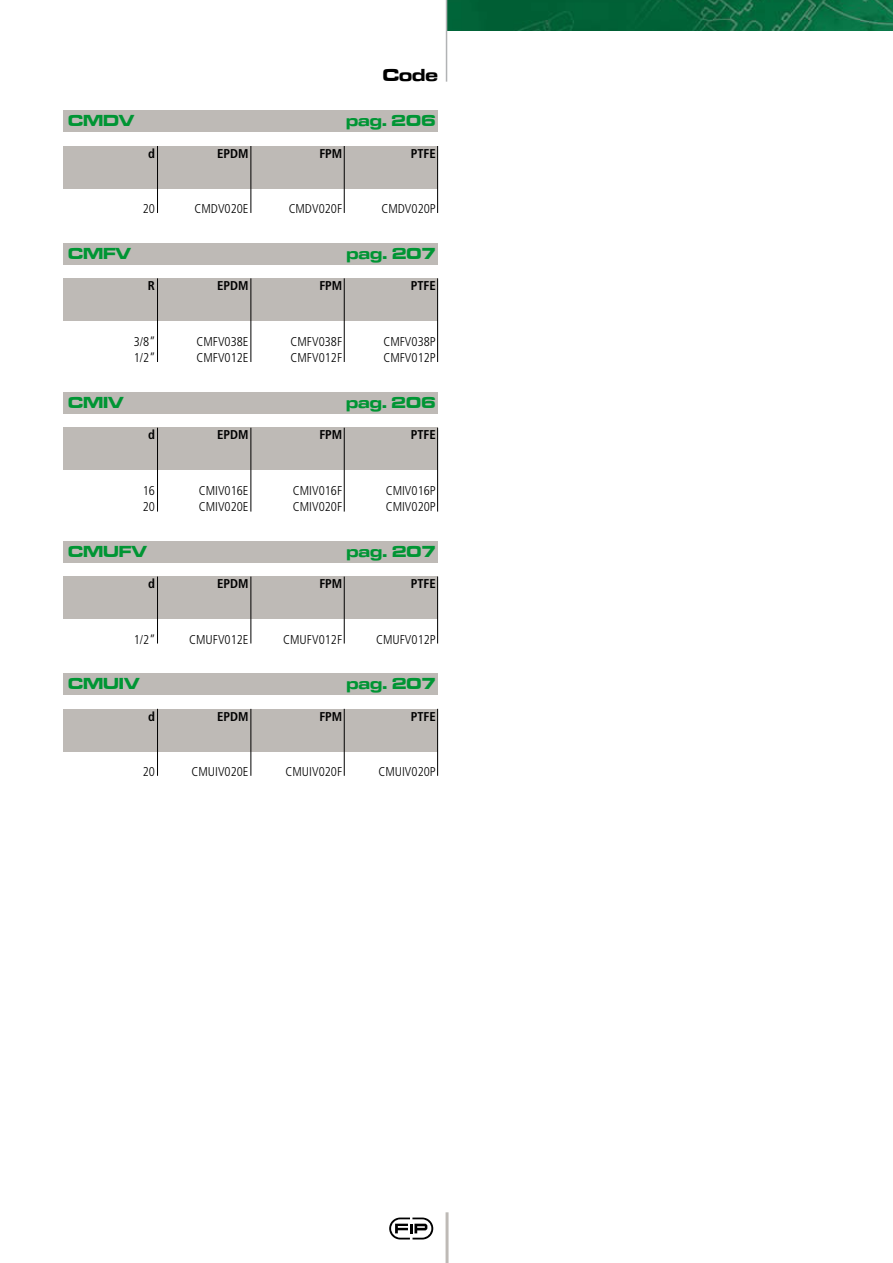
<style>
.page{position:relative;width:893px;height:1263px;background:#fff}
.page>*{position:absolute;margin:0;border:0;box-sizing:border-box;transform-origin:0 0}
.t1{font:18px "Microgramma D Bold Exte";color:#000}
.t2{font:16.5px "Microgramma D Bold Exte";color:#009534}
.t3{font:300 condensed 12.75px/16.5px "Frutiger";color:#000}
.t4{font:700 condensed 12.75px "Frutiger";color:#000}
</style>
<div class="page">
<hr style="left:446px;top:1212px;width:3px;height:51px;background:#bebab6">
<svg style="left:389px;top:1217px;width:44px;height:22px"></svg>
<img style="left:447px;top:0;width:446px;height:30px">
<hr style="left:446px;top:0;width:1px;height:82px;background:#b1b3b4">
<div style="left:64px;top:111px;width:374px;height:21px;background:#bebab6"></div>
<div style="left:64px;top:146px;width:374px;height:43px;background:#bebab6"></div>
<hr style="left:157px;top:146px;width:1px;height:67px;background:#000">
<hr style="left:250px;top:146px;width:1px;height:67px;background:#000">
<hr style="left:344px;top:146px;width:1px;height:67px;background:#000">
<hr style="left:437px;top:146px;width:1px;height:67px;background:#000">
<div style="left:64px;top:541px;width:374px;height:21px;background:#bebab6"></div>
<div style="left:64px;top:576px;width:374px;height:43px;background:#bebab6"></div>
<hr style="left:157px;top:576px;width:1px;height:67px;background:#000">
<hr style="left:250px;top:576px;width:1px;height:67px;background:#000">
<hr style="left:344px;top:576px;width:1px;height:67px;background:#000">
<hr style="left:437px;top:576px;width:1px;height:67px;background:#000">
<div style="left:64px;top:673px;width:374px;height:22px;background:#bebab6"></div>
<div style="left:64px;top:709px;width:374px;height:42px;background:#bebab6"></div>
<hr style="left:157px;top:709px;width:1px;height:67px;background:#000">
<hr style="left:250px;top:709px;width:1px;height:67px;background:#000">
<hr style="left:344px;top:709px;width:1px;height:67px;background:#000">
<hr style="left:437px;top:709px;width:1px;height:67px;background:#000">
<div style="left:64px;top:392px;width:374px;height:22px;background:#bebab6"></div>
<div style="left:64px;top:428px;width:374px;height:42px;background:#bebab6"></div>
<hr style="left:157px;top:428px;width:1px;height:84px;background:#000">
<hr style="left:250px;top:428px;width:1px;height:84px;background:#000">
<hr style="left:344px;top:428px;width:1px;height:84px;background:#000">
<hr style="left:437px;top:428px;width:1px;height:84px;background:#000">
<div style="left:64px;top:243px;width:374px;height:21px;background:#bebab6"></div>
<div style="left:64px;top:278px;width:374px;height:43px;background:#bebab6"></div>
<hr style="left:157px;top:278px;width:1px;height:84px;background:#000">
<hr style="left:250px;top:278px;width:1px;height:84px;background:#000">
<hr style="left:344px;top:278px;width:1px;height:84px;background:#000">
<hr style="left:437px;top:278px;width:1px;height:84px;background:#000">
<h1 class="t1" style="left:383px;top:63px;width:57px">Code</h1>
<p class="t2" style="left:68px;top:110px;width:68px">CMDV</p>
<p class="t2" style="left:346px;top:110px;width:92px">pag. 206</p>
<p class="t4" style="left:148px;top:146px;width:8px">d</p>
<p class="t4" style="left:217px;top:146px;width:33px">EPDM</p>
<p class="t4" style="left:319px;top:146px;width:24px">FPM</p>
<p class="t4" style="left:411px;top:146px;width:27px">PTFE</p>
<p class="t3" style="left:143px;top:201px;width:14px">20</p>
<p class="t3" style="left:195px;top:201px;width:56px">CMDV020E</p>
<p class="t3" style="left:289px;top:201px;width:55px">CMDV020F</p>
<p class="t3" style="left:382px;top:201px;width:56px">CMDV020P</p>
<p class="t2" style="left:68px;top:242px;width:65px">CMFV</p>
<p class="t2" style="left:346px;top:242px;width:91px">pag. 207</p>
<p class="t4" style="left:148px;top:278px;width:9px">R</p>
<p class="t4" style="left:217px;top:278px;width:33px">EPDM</p>
<p class="t4" style="left:319px;top:278px;width:24px">FPM</p>
<p class="t4" style="left:411px;top:278px;width:27px">PTFE</p>
<p class="t3" style="left:134px;top:333px;width:23px">3/8”<br>1/2”</p>
<p class="t3" style="left:197px;top:333px;width:54px">CMFV038E<br>CMFV012E</p>
<p class="t3" style="left:291px;top:333px;width:53px">CMFV038F<br>CMFV012F</p>
<p class="t3" style="left:383px;top:333px;width:54px">CMFV038P<br>CMFV012P</p>
<p class="t2" style="left:68px;top:391px;width:57px">CMIV</p>
<p class="t2" style="left:346px;top:391px;width:92px">pag. 206</p>
<p class="t4" style="left:148px;top:427px;width:8px">d</p>
<p class="t4" style="left:217px;top:427px;width:33px">EPDM</p>
<p class="t4" style="left:319px;top:427px;width:24px">FPM</p>
<p class="t4" style="left:411px;top:427px;width:27px">PTFE</p>
<p class="t3" style="left:143px;top:482px;width:14px">16<br>20</p>
<p class="t3" style="left:199px;top:482px;width:51px">CMIV016E<br>CMIV020E</p>
<p class="t3" style="left:293px;top:482px;width:51px">CMIV016F<br>CMIV020F</p>
<p class="t3" style="left:386px;top:482px;width:51px">CMIV016P<br>CMIV020P</p>
<p class="t2" style="left:68px;top:540px;width:80px">CMUFV</p>
<p class="t2" style="left:346px;top:540px;width:91px">pag. 207</p>
<p class="t4" style="left:148px;top:576px;width:8px">d</p>
<p class="t4" style="left:217px;top:576px;width:33px">EPDM</p>
<p class="t4" style="left:319px;top:576px;width:24px">FPM</p>
<p class="t4" style="left:411px;top:576px;width:27px">PTFE</p>
<p class="t3" style="left:134px;top:631px;width:23px">1/2”</p>
<p class="t3" style="left:189px;top:631px;width:61px">CMUFV012E</p>
<p class="t3" style="left:283px;top:631px;width:60px">CMUFV012F</p>
<p class="t3" style="left:376px;top:631px;width:61px">CMUFV012P</p>
<p class="t2" style="left:68px;top:672px;width:73px">CMUIV</p>
<p class="t2" style="left:346px;top:672px;width:91px">pag. 207</p>
<p class="t4" style="left:148px;top:708px;width:8px">d</p>
<p class="t4" style="left:217px;top:708px;width:33px">EPDM</p>
<p class="t4" style="left:319px;top:708px;width:24px">FPM</p>
<p class="t4" style="left:411px;top:708px;width:27px">PTFE</p>
<p class="t3" style="left:143px;top:763px;width:14px">20</p>
<p class="t3" style="left:192px;top:763px;width:59px">CMUIV020E</p>
<p class="t3" style="left:286px;top:763px;width:58px">CMUIV020F</p>
<p class="t3" style="left:379px;top:763px;width:59px">CMUIV020P</p>
</div>
